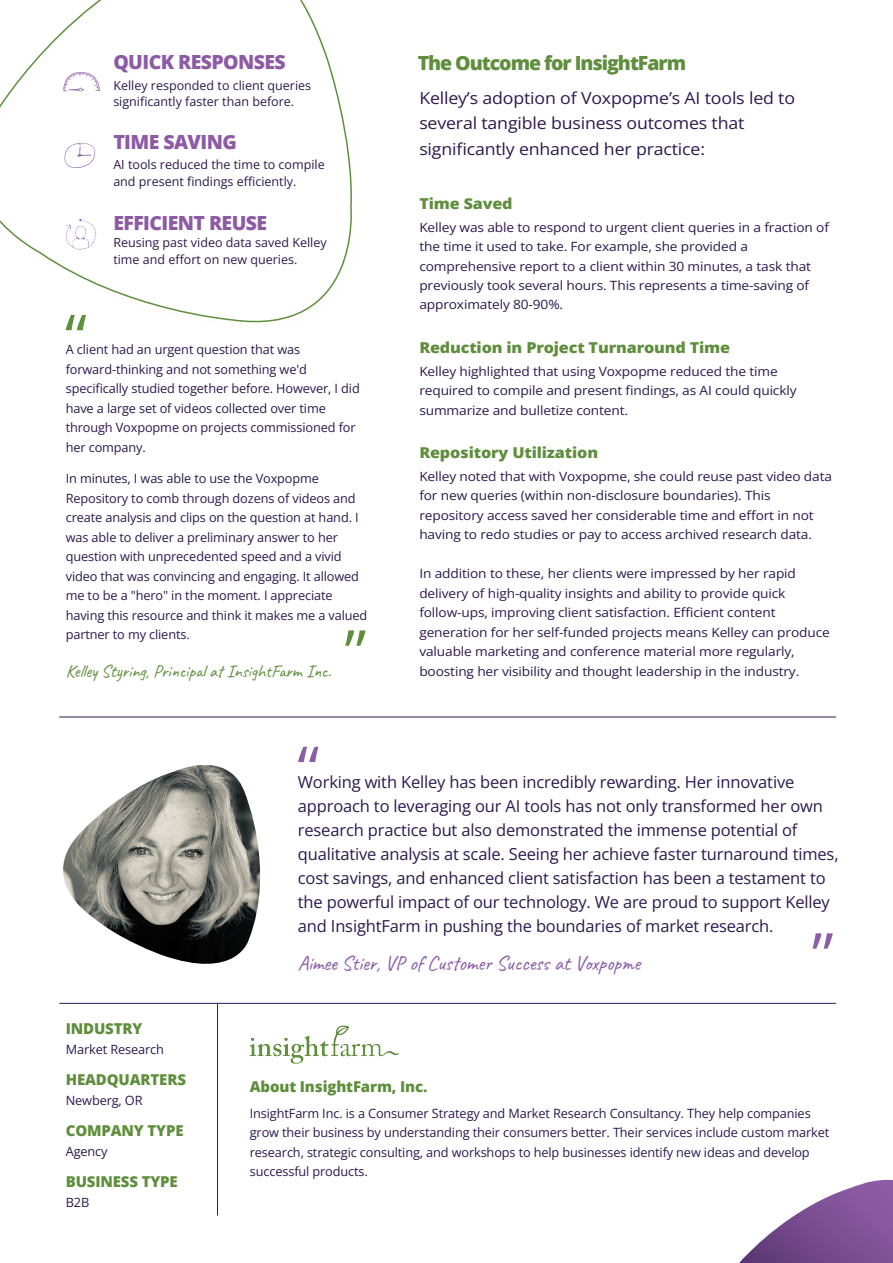
<style>
.page{position:relative;width:893px;height:1263px;background:#fff}
.page>*{position:absolute;margin:0;border:0;box-sizing:border-box;transform-origin:0 0}
.t1{font:21px "Caveat";letter-spacing:-.01em;color:#8d5ca6}
.t2{font:800 19.5px "Open Sans";letter-spacing:-.03em;color:#8d5ba6}
.t3{font:800 19.5px "Open Sans";letter-spacing:-.055em;color:#5f8e3d}
.t4{font:18px "Caveat";letter-spacing:-.01em;color:#5f8e3d}
.t5{font:16.5px/24px "Open Sans";letter-spacing:-.01em;color:#2e184e}
.t6{font:16.5px/25.5px "Open Sans";letter-spacing:-.01em;color:#2e184e;scale:1.08 1}
.t7{font:800 15px "Open Sans";letter-spacing:-.01em;color:#5f8e3d}
.t8{font:800 15px "Open Sans";letter-spacing:-.01em;color:#5f8e3d;scale:1.08 1}
.t9{font:12.75px/19.5px "Open Sans";letter-spacing:-.01em;color:#2e184e;scale:1.08 1}
.t10{font:12.75px/19.5px "Open Sans";letter-spacing:-.01em;color:#2e184e}
.t11{font:12.45px/16.4px "Open Sans";color:#2e184e}
</style>
<div class="page">
<svg style="left:345px;top:630px;width:20px;height:16px"></svg>
<hr style="left:59px;top:1003px;width:777px;height:1px;background:#2e184e">
<img style="left:249px;top:1025px;width:150px;height:39px">
<hr style="left:217px;top:1003px;width:1px;height:212px;background:#2e184e">
<svg style="left:0;top:0;width:352px;height:331px"></svg>
<hr style="left:59px;top:717px;width:777px;height:1px;background:#2e184e">
<svg style="left:298px;top:747px;width:20px;height:15px"></svg>
<svg style="left:812px;top:933px;width:21px;height:16px"></svg>
<svg style="left:63px;top:72px;width:37px;height:19px"></svg>
<svg style="left:62px;top:143px;width:33px;height:26px"></svg>
<svg style="left:64px;top:218px;width:33px;height:50px"></svg>
<svg style="left:739px;top:1180px;width:154px;height:83px"></svg>
<img style="left:63px;top:765px;width:197px;height:199px">
<h2 class="t2" style="left:113px;top:47px;width:174px">QUICK RESPONSES</h2>
<p class="t11" style="left:113px;top:77px;width:199px">Kelley responded to client queries significantly faster than before.</p>
<h2 class="t2" style="left:113px;top:127px;width:125px">TIME SAVING</h2>
<p class="t11" style="left:113px;top:156px;width:213px">AI tools reduced the time to compile and present findings efficiently.</p>
<h2 class="t2" style="left:113px;top:208px;width:155px">EFFICIENT REUSE</h2>
<p class="t11" style="left:113px;top:234px;width:215px">Reusing past video data saved Kelley time and effort on new queries.</p>
<p class="t10" style="left:66px;top:339px;width:296px">A client had an urgent question that was forward-thinking and not something we'd specifically studied together before. However, I did have a large set of videos collected over time through Voxpopme on projects commissioned for her company.</p>
<p class="t10" style="left:66px;top:468px;width:303px">In minutes, I was able to use the Voxpopme Repository to comb through dozens of videos and create analysis and clips on the question at hand. I was able to deliver a preliminary answer to her question with unprecedented speed and a vivid video that was convincing and engaging. It allowed me to be a "hero" in the moment. I appreciate having this resource and think it makes me a valued partner to my clients.</p>
<h3 class="t4" style="left:66px;top:659px;width:267px">Kelley Styring, Principal at InsightFarm Inc.</h3>
<h2 class="t3" style="left:418px;top:48px;width:270px">The Outcome for InsightFarm</h2>
<p class="t6" style="left:419px;top:85px;width:349px">Kelley’s adoption of Voxpopme’s AI tools led to several tangible business outcomes that significantly enhanced her practice:</p>
<p class="t8" style="left:419px;top:192px;width:88px">Time Saved</p>
<p class="t9" style="left:419px;top:217px;width:381px">Kelley was able to respond to urgent client queries in a fraction of the time it used to take. For example, she provided a comprehensive report to a client within 30 minutes, a task that previously took several hours. This represents a time-saving of approximately 80-90%.</p>
<p class="t8" style="left:419px;top:336px;width:289px">Reduction in Project Turnaround Time</p>
<p class="t9" style="left:419px;top:361px;width:351px">Kelley highlighted that using Voxpopme reduced the time required to compile and present findings, as AI could quickly summarize and bulletize content.</p>
<p class="t8" style="left:419px;top:441px;width:167px">Repository Utilization</p>
<p class="t9" style="left:419px;top:466px;width:384px">Kelley noted that with Voxpopme, she could reuse past video data for new queries (within non-disclosure boundaries). This repository access saved her considerable time and effort in not having to redo studies or pay to access archived research data.</p>
<p class="t9" style="left:419px;top:563px;width:382px">In addition to these, her clients were impressed by her rapid delivery of high-quality insights and ability to provide quick follow-ups, improving client satisfaction. Efficient content generation for her self-funded projects means Kelley can produce valuable marketing and conference material more regularly, boosting her visibility and thought leadership in the industry.</p>
<p class="t7" style="left:66px;top:1017px;width:78px">INDUSTRY</p>
<p class="t10" style="left:66px;top:1039px;width:100px">Market Research</p>
<p class="t7" style="left:66px;top:1068px;width:122px">HEADQUARTERS</p>
<p class="t10" style="left:66px;top:1090px;width:78px">Newberg, OR</p>
<p class="t7" style="left:66px;top:1119px;width:119px">COMPANY TYPE</p>
<p class="t10" style="left:66px;top:1141px;width:43px">Agency</p>
<p class="t7" style="left:66px;top:1170px;width:114px">BUSINESS TYPE</p>
<p class="t10" style="left:66px;top:1192px;width:25px">B2B</p>
<p class="t5" style="left:298px;top:770px;width:542px">Working with Kelley has been incredibly rewarding. Her innovative approach to leveraging our AI tools has not only transformed her own research practice but also demonstrated the immense potential of qualitative analysis at scale. Seeing her achieve faster turnaround times, cost savings, and enhanced client satisfaction has been a testament to the powerful impact of our technology. We are proud to support Kelley and InsightFarm in pushing the boundaries of market research.</p>
<h1 class="t1" style="left:298px;top:949px;width:344px">Aimee Stier, VP of Customer Success at Voxpopme</h1>
<p class="t7" style="left:250px;top:1075px;width:179px">About InsightFarm, Inc.</p>
<p class="t10" style="left:250px;top:1103px;width:581px">InsightFarm Inc. is a Consumer Strategy and Market Research Consultancy. They help companies grow their business by understanding their consumers better. Their services include custom market research, strategic consulting, and workshops to help businesses identify new ideas and develop successful products.</p>
</div>
